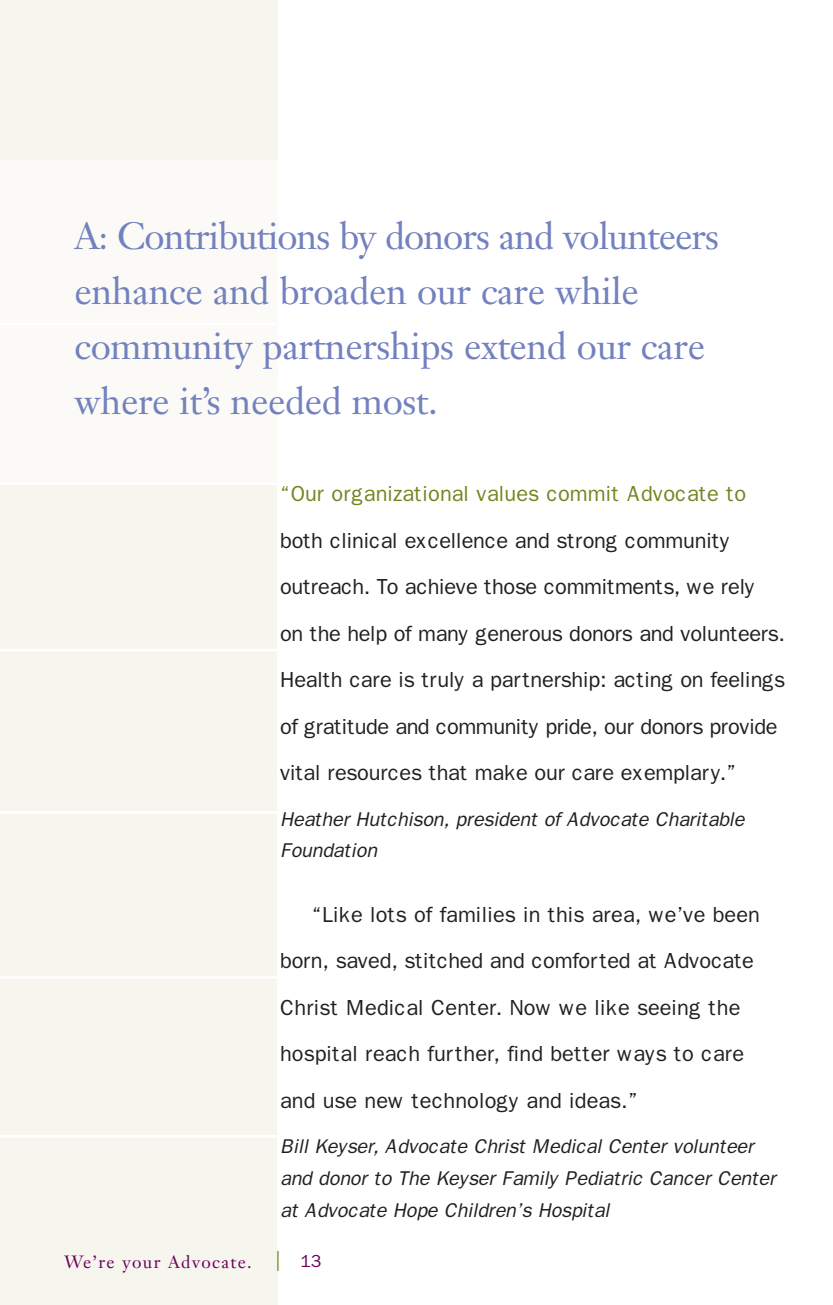
<style>
.page{position:relative;width:833px;height:1305px;background:#fff}
.page>*{position:absolute;margin:0;border:0;box-sizing:border-box;transform-origin:0 0}
.t1{font:37.5px/55px "Janson Text";letter-spacing:-.01em;color:#7381be}
.t2{font:22px/46.5px "Franklin Gothic";letter-spacing:-.01em;color:#231f1f}
.t3{font:22px "Franklin Gothic";color:#788320}
.t4{font:italic 20px/31.8px "Franklin Gothic";letter-spacing:-.01em;color:#231f1f}
.t5{font:17.5px "Janson Text";letter-spacing:.08em;color:#6d0060}
.s1{font-family:"Franklin Gothic";font-size:20px;color:#788320}
.s2{font-family:"Franklin Gothic"}
</style>
<div class="page">
<div style="left:0;top:0;width:278px;height:1305px;background:#f6f6ee"></div>
<div style="left:0;top:160px;width:278px;height:324px;background:#fbfaf6"></div>
<hr style="left:0;top:322px;width:278px;height:3px;background:#fff">
<hr style="left:0;top:482px;width:278px;height:3px;background:#fff">
<hr style="left:0;top:811px;width:278px;height:3px;background:#fff">
<hr style="left:0;top:649px;width:278px;height:2px;background:#fff">
<hr style="left:0;top:976px;width:278px;height:3px;background:#fff">
<hr style="left:0;top:1135px;width:278px;height:3px;background:#fff">
<h1 class="t1" style="left:74px;top:212px;width:646px">A: Contributions by donors and volunteers enhance and broaden our care while community partnerships extend our care where it’s needed most.</h1>
<p class="t3" style="left:280px;top:486px;width:467px">“Our organizational values commit Advocate to</p>
<p class="t2" style="left:280px;top:519px;width:506px">both clinical excellence and strong community outreach. To achieve those commitments, we rely<br>on the help of many generous donors and volunteers.<br>Health care is truly a partnership: acting on feelings of gratitude and community pride, our donors provide vital resources that make our care exemplary.”</p>
<p class="t4" style="left:280px;top:804px;width:466px">Heather Hutchison, president of Advocate Charitable<br>Foundation</p>
<p class="t2" style="left:280px;top:893px;width:481px;text-indent:31px">“Like lots of families in this area, we’ve been born, saved, stitched and comforted at Advocate Christ Medical Center. Now we like seeing the hospital reach further, find better ways to care and use new technology and ideas.”</p>
<p class="t4" style="left:280px;top:1132px;width:497px">Bill Keyser, Advocate Christ Medical Center volunteer and donor to The Keyser Family Pediatric Cancer Center at Advocate Hope Children’s Hospital</p>
<p class="t5" style="left:64px;top:1254px;width:259px">We’re your Advocate. <span class="s1">|</span> <span class="s2">13</span></p>
</div>
